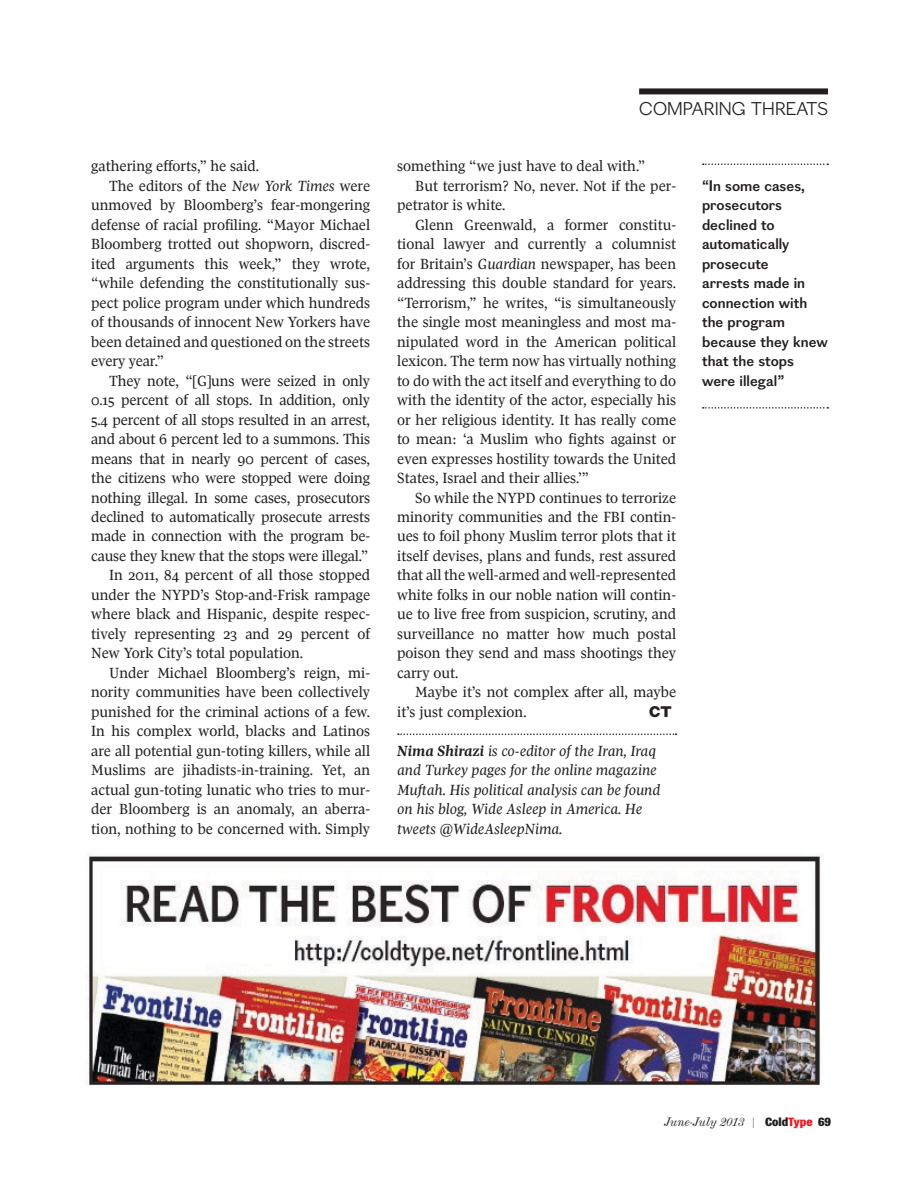
<style>
.page{position:relative;width:918px;height:1188px;background:#fff}
.page>*{position:absolute;margin:0;border:0;box-sizing:border-box;transform-origin:0 0}
.t1{font:18px "Figgins Sans";color:#231f20}
.t2{font:15px "Pratt Pro";color:#231f20}
.t3{font:italic 15px/19.5px "Pratt Pro";color:#231f20}
.t4{font:700 15px/19.5px "Figgins Sans";color:#231f20}
.t5{font:800 15px "Figgins Sans";color:#231f20}
.t6{font:italic 12px "Scotch Modern";color:#231f20}
.s1{font-style:italic}
.s2{font-weight:700}
.s3{font-style:normal}
.s4{font-family:"Brown";font-weight:800;font-style:normal}
.s5{font-family:"Brown";font-weight:800;font-style:normal;color:#ed1c24}
</style>
<div class="page">
<div style="left:639px;top:88px;width:189px;height:6px;background:#231f20"></div>
<svg style="left:398px;top:734px;width:278px;height:1px"></svg>
<svg style="left:703px;top:164px;width:125px;height:1px"></svg>
<svg style="left:703px;top:407px;width:125px;height:2px"></svg>
<img style="left:86px;top:853px;width:737px;height:232px">
<p class="t2" style="left:91px;top:158px;width:169px">gathering efforts,” he said.</p>
<p class="t2" style="left:109px;top:177px;width:262px">The editors of the <span class="s1">New York Times</span> were</p>
<p class="t2" style="left:91px;top:197px;width:280px">unmoved by Bloomberg’s fear-mongering</p>
<p class="t2" style="left:91px;top:216px;width:281px">defense of racial profiling. “Mayor Michael</p>
<p class="t2" style="left:91px;top:236px;width:281px">Bloomberg trotted out shopworn, discred-</p>
<p class="t2" style="left:91px;top:255px;width:280px">ited arguments this week,” they wrote,</p>
<p class="t2" style="left:91px;top:275px;width:280px">“while defending the constitutionally sus-</p>
<p class="t2" style="left:91px;top:294px;width:280px">pect police program under which hundreds</p>
<p class="t2" style="left:91px;top:314px;width:280px">of thousands of innocent New Yorkers have</p>
<p class="t2" style="left:91px;top:333px;width:281px">been detained and questioned on the streets</p>
<p class="t2" style="left:91px;top:353px;width:74px">every year.”</p>
<p class="t2" style="left:109px;top:372px;width:262px">They note, “[G]uns were seized in only</p>
<p class="t2" style="left:91px;top:392px;width:280px">0.15 percent of all stops. In addition, only</p>
<p class="t2" style="left:91px;top:411px;width:280px">5.4 percent of all stops resulted in an arrest,</p>
<p class="t2" style="left:91px;top:431px;width:281px">and about 6 percent led to a summons. This</p>
<p class="t2" style="left:91px;top:450px;width:280px">means that in nearly 90 percent of cases,</p>
<p class="t2" style="left:91px;top:470px;width:281px">the citizens who were stopped were doing</p>
<p class="t2" style="left:91px;top:489px;width:280px">nothing illegal. In some cases, prosecutors</p>
<p class="t2" style="left:91px;top:509px;width:280px">declined to automatically prosecute arrests</p>
<p class="t2" style="left:91px;top:528px;width:280px">made in connection with the program be-</p>
<p class="t2" style="left:91px;top:548px;width:278px">cause they knew that the stops were illegal.”</p>
<p class="t2" style="left:109px;top:567px;width:262px">In 2011, 84 percent of all those stopped</p>
<p class="t2" style="left:91px;top:587px;width:281px">under the NYPD’s Stop-and-Frisk rampage</p>
<p class="t2" style="left:91px;top:606px;width:280px">where black and Hispanic, despite respec-</p>
<p class="t2" style="left:91px;top:626px;width:281px">tively representing 23 and 29 percent of</p>
<p class="t2" style="left:91px;top:645px;width:213px">New York City’s total population.</p>
<p class="t2" style="left:109px;top:665px;width:262px">Under Michael Bloomberg’s reign, mi-</p>
<p class="t2" style="left:91px;top:684px;width:280px">nority communities have been collectively</p>
<p class="t2" style="left:91px;top:704px;width:280px">punished for the criminal actions of a few.</p>
<p class="t2" style="left:91px;top:723px;width:280px">In his complex world, blacks and Latinos</p>
<p class="t2" style="left:91px;top:743px;width:280px">are all potential gun-toting killers, while all</p>
<p class="t2" style="left:91px;top:762px;width:281px">Muslims are jihadists-in-training. Yet, an</p>
<p class="t2" style="left:91px;top:782px;width:280px">actual gun-toting lunatic who tries to mur-</p>
<p class="t2" style="left:91px;top:801px;width:280px">der Bloomberg is an anomaly, an aberra-</p>
<p class="t2" style="left:91px;top:821px;width:281px">tion, nothing to be concerned with. Simply</p>
<p class="t1" style="left:639px;top:99px;width:189px">COMPARI NG THREATS</p>
<p class="t2" style="left:397px;top:158px;width:250px">something “we just have to deal with.”</p>
<p class="t2" style="left:415px;top:177px;width:262px">But terrorism? No, never. Not if the per-</p>
<p class="t2" style="left:397px;top:197px;width:110px">petrator is white.</p>
<p class="t2" style="left:415px;top:216px;width:262px">Glenn Greenwald, a former constitu-</p>
<p class="t2" style="left:397px;top:236px;width:281px">tional lawyer and currently a columnist</p>
<p class="t2" style="left:397px;top:255px;width:280px">for Britain’s <span class="s1">Guardian</span> newspaper, has been</p>
<p class="t2" style="left:397px;top:275px;width:280px">addressing this double standard for years.</p>
<p class="t2" style="left:397px;top:294px;width:281px">“Terrorism,” he writes, “is simultaneously</p>
<p class="t2" style="left:397px;top:314px;width:280px">the single most meaningless and most ma-</p>
<p class="t2" style="left:397px;top:333px;width:280px">nipulated word in the American political</p>
<p class="t2" style="left:397px;top:353px;width:280px">lexicon. The term now has virtually nothing</p>
<p class="t2" style="left:397px;top:372px;width:281px">to do with the act itself and everything to do</p>
<p class="t2" style="left:397px;top:392px;width:281px">with the identity of the actor, especially his</p>
<p class="t2" style="left:397px;top:411px;width:280px">or her religious identity. It has really come</p>
<p class="t2" style="left:397px;top:431px;width:281px">to mean: ‘a Muslim who fights against or</p>
<p class="t2" style="left:397px;top:450px;width:281px">even expresses hostility towards the United</p>
<p class="t2" style="left:397px;top:470px;width:193px">States, Israel and their allies.’”</p>
<p class="t2" style="left:415px;top:489px;width:263px">So while the NYPD continues to terrorize</p>
<p class="t2" style="left:397px;top:509px;width:281px">minority communities and the FBI contin-</p>
<p class="t2" style="left:397px;top:528px;width:281px">ues to foil phony Muslim terror plots that it</p>
<p class="t2" style="left:397px;top:548px;width:281px">itself devises, plans and funds, rest assured</p>
<p class="t2" style="left:397px;top:567px;width:280px">that all the well-armed and well-represented</p>
<p class="t2" style="left:397px;top:587px;width:280px">white folks in our noble nation will contin-</p>
<p class="t2" style="left:397px;top:606px;width:280px">ue to live free from suspicion, scrutiny, and</p>
<p class="t2" style="left:397px;top:626px;width:280px">surveillance no matter how much postal</p>
<p class="t2" style="left:397px;top:645px;width:281px">poison they send and mass shootings they</p>
<p class="t2" style="left:397px;top:665px;width:63px">carry out.</p>
<p class="t2" style="left:415px;top:684px;width:262px">Maybe it’s not complex after all, maybe</p>
<p class="t2" style="left:397px;top:704px;width:131px">it’s just complexion.</p>
<p class="t5" style="left:649px;top:702px;width:12px">CT</p>
<p class="t3" style="left:397px;top:742px;width:265px"><span class="s2">Nima Shirazi</span> is co-editor of the Iran, Iraq and Turkey pages for the online magazine Muftah. His political analysis can be found on his blog, Wide Asleep in America. He tweets @WideAsleepNima.</p>
<p class="t4" style="left:702px;top:176px;width:127px">“In some cases, prosecutors declined to automatically prosecute<br>arrests made in connection with the program because they knew that the stops were illegal”</p>
<p class="t6" style="left:665px;top:1114px;width:168px">June-July 2013 <span class="s3">|</span> <span class="s4">Cold</span><span class="s5">Type</span> <span class="s4">69</span></p>
</div>
